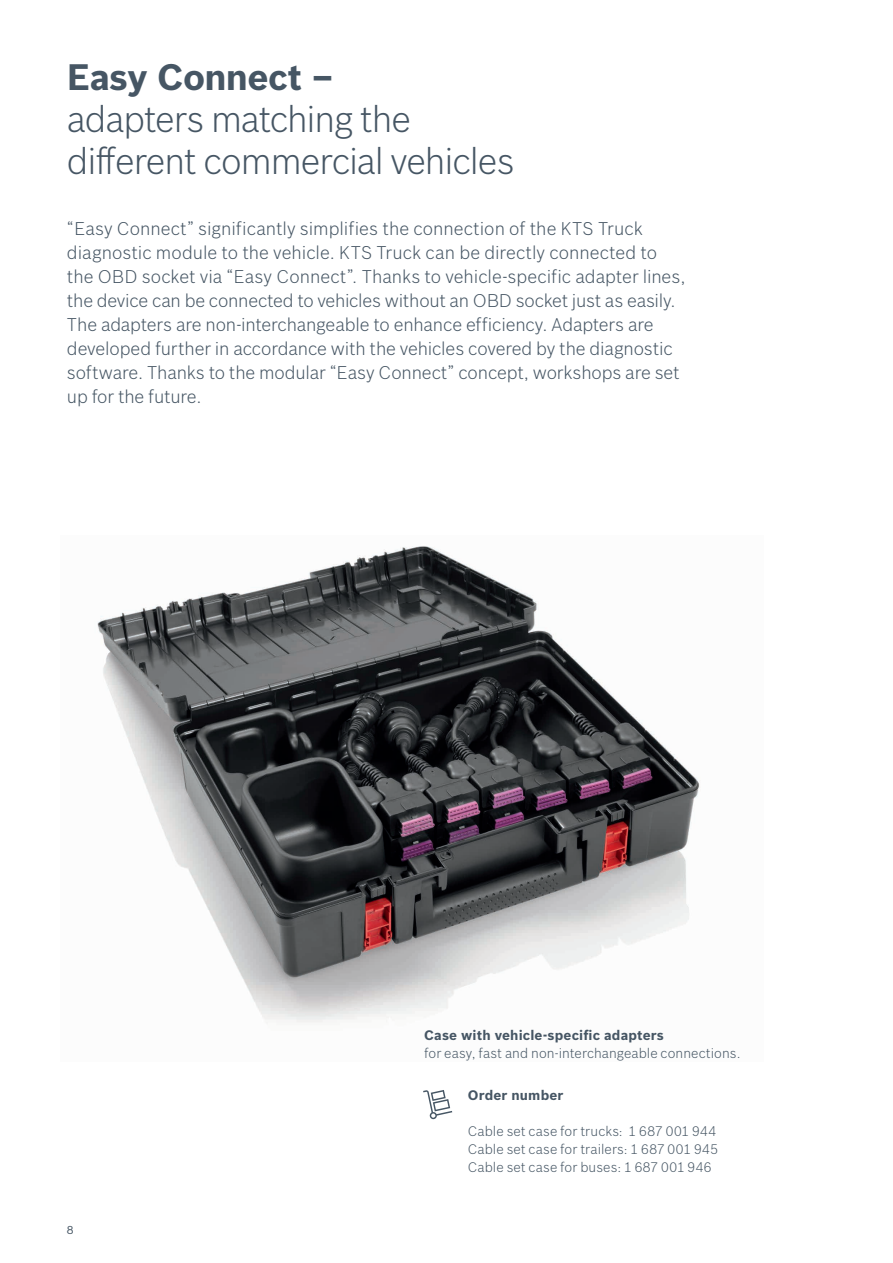
<style>
.page{position:relative;width:893px;height:1263px;background:#fff}
.page>*{position:absolute;margin:0;border:0;box-sizing:border-box;transform-origin:0 0}
.t1{font:300 36px/42px "Bosch Sans";letter-spacing:-.03em;color:#465664}
.t2{font:700 36px "Bosch Sans";letter-spacing:-.02em;color:#465664}
.t3{font:300 18px/24px "Bosch Sans";letter-spacing:-.005em;color:#465664}
.t4{font:300 13.5px/18px "Bosch Sans";letter-spacing:.005em;color:#465664}
.t5{font:700 13.5px "Bosch Sans";letter-spacing:.01em;color:#465664}
.t6{font:11.25px "Bosch Sans";color:#465664}
</style>
<div class="page">
<img style="left:97px;top:546px;width:603px;height:477px">
<svg style="left:423px;top:1090px;width:29px;height:29px"></svg>
<h1 class="t2" style="left:67px;top:50px;width:268px">Easy Connect –</h1>
<h1 class="t1" style="left:67px;top:96px;width:449px">adapters matching the different commercial vehicles</h1>
<p class="t3" style="left:67px;top:215px;width:620px">“Easy Connect” significantly simplifies the connection of the KTS Truck diagnostic module to the vehicle. KTS Truck can be directly connected to the OBD socket via “Easy Connect”. Thanks to vehicle-specific adapter lines, the device can be connected to vehicles without an OBD socket just as easily.<br>The adapters are non-interchangeable to enhance efficiency. Adapters are developed further in accordance with the vehicles covered by the diagnostic software. Thanks to the modular “Easy Connect” concept, workshops are set up for the future.</p>
<p class="t6" style="left:67px;top:1221px;width:8px">8</p>
<p class="t5" style="left:424px;top:1025px;width:241px">Case with vehicle-specific adapters</p>
<p class="t4" style="left:424px;top:1044px;width:318px">for easy, fast and non-interchangeable connections.</p>
<p class="t5" style="left:468px;top:1085px;width:97px">Order number</p>
<p class="t4" style="left:468px;top:1121px;width:252px">Cable set case for trucks: 1 687 001 944<br>Cable set case for trailers: 1 687 001 945<br>Cable set case for buses: 1 687 001 946</p>
</div>
